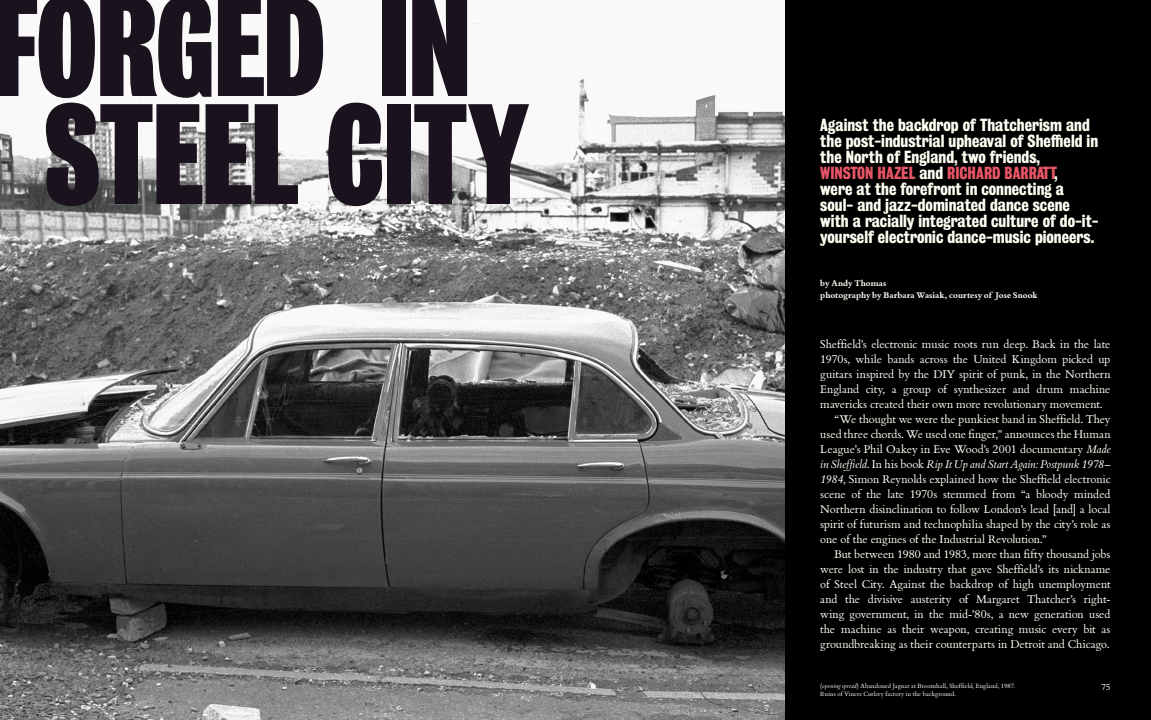
<style>
.page{position:relative;width:1151px;height:720px;background:#fff}
.page>*{position:absolute;margin:0;border:0;box-sizing:border-box;transform-origin:0 0}
.t1{font:900 extra-condensed 130px/108px "Bureau Grot";letter-spacing:-.005em;color:#1a131d;text-align:center}
.t2{font:700 condensed 16px/16px "Bureau Grot";color:#fffef2}
.t3{font:11px "Bembo BQ";color:#fffef2}
.t4{font:italic 11px "Bembo BQ";letter-spacing:.005em;color:#fffef2}
.t5{font:8.5px "Bembo BQ";color:#fff}
.t6{font:700 8px/12px "Bembo BQ";letter-spacing:.01em;color:#fffef2}
.t7{font:6px/8px "Bembo BQ";letter-spacing:.025em;color:#fff}
.s1{color:#e75567}
.s2{font-style:italic}
.s3{font-style:normal}
</style>
<div class="page">
<img style="left:0;top:0;width:786px;height:720px">
<div style="left:786px;top:0;width:365px;height:720px;background:#000"></div>
<h1 class="t1" style="left:-9px;top:-5px;width:537px">FORGED IN<br>STEEL CITY</h1>
<p class="t2" style="left:820px;top:117px;width:280px">Against the backdrop of Thatcherism and the post-industrial upheaval of Sheffield in the North of England, two friends,<br><span class="s1">WINSTON HAZEL</span> and <span class="s1">RICHARD BARRATT</span>,<br>were at the forefront in connecting a soul- and jazz-dominated dance scene with a racially integrated culture of do-it&shy;yourself electronic dance-music pioneers.</p>
<p class="t6" style="left:820px;top:277px;width:219px">by Andy Thomas<br>photography by Barbara Wasiak, courtesy of Jose Snook</p>
<p class="t3" style="left:820px;top:338px;width:292px">Sheffield’s electronic music roots run deep. Back in the late</p>
<p class="t3" style="left:820px;top:353px;width:292px">1970s, while bands across the United Kingdom picked up</p>
<p class="t3" style="left:820px;top:368px;width:292px">guitars inspired by the DIY spirit of punk, in the Northern</p>
<p class="t3" style="left:820px;top:383px;width:292px">England city, a group of synthesizer and drum machine</p>
<p class="t3" style="left:820px;top:398px;width:284px">mavericks created their own more revolutionary movement.</p>
<p class="t3" style="left:834px;top:413px;width:277px">“We thought we were the punkiest band in Sheffield. They</p>
<p class="t3" style="left:820px;top:428px;width:292px">used three chords. We used one finger,” announces the Human</p>
<p class="t3" style="left:820px;top:443px;width:292px">League’s Phil Oakey in Eve Wood’s 2001 documentary <span class="s2">Made</span></p>
<p class="t4" style="left:820px;top:458px;width:292px">in Sheffield<span class="s3">. In his book</span> Rip It Up and Start Again: Postpunk 1978–</p>
<p class="t3" style="left:820px;top:473px;width:292px"><span class="s2">1984</span>, Simon Reynolds explained how the Sheffield electronic</p>
<p class="t3" style="left:820px;top:488px;width:292px">scene of the late 1970s stemmed from “a bloody minded</p>
<p class="t3" style="left:820px;top:503px;width:292px">Northern disinclination to follow London’s lead [and] a local</p>
<p class="t3" style="left:820px;top:518px;width:292px">spirit of futurism and technophilia shaped by the city’s role as</p>
<p class="t3" style="left:820px;top:533px;width:228px">one of the engines of the Industrial Revolution.”</p>
<p class="t3" style="left:834px;top:548px;width:277px">But between 1980 and 1983, more than fifty thousand jobs</p>
<p class="t3" style="left:820px;top:563px;width:292px">were lost in the industry that gave Sheffield’s its nickname</p>
<p class="t3" style="left:820px;top:578px;width:292px">of Steel City. Against the backdrop of high unemployment</p>
<p class="t3" style="left:820px;top:593px;width:292px">and the divisive austerity of Margaret Thatcher’s right-</p>
<p class="t3" style="left:820px;top:608px;width:292px">wing government, in the mid-’80s, a new generation used</p>
<p class="t3" style="left:820px;top:623px;width:292px">the machine as their weapon, creating music every bit as</p>
<p class="t3" style="left:820px;top:638px;width:291px">groundbreaking as their counterparts in Detroit and Chicago.</p>
<p class="t7" style="left:820px;top:682px;width:196px">(<span class="s2">opening spread</span>) Abandoned Jaguar at Broomhall, Sheffield, England, 1987.<br>Ruins of Viners Cutlery factory in the background.</p>
<p class="t5" style="left:1101px;top:682px;width:11px">75</p>
</div>
